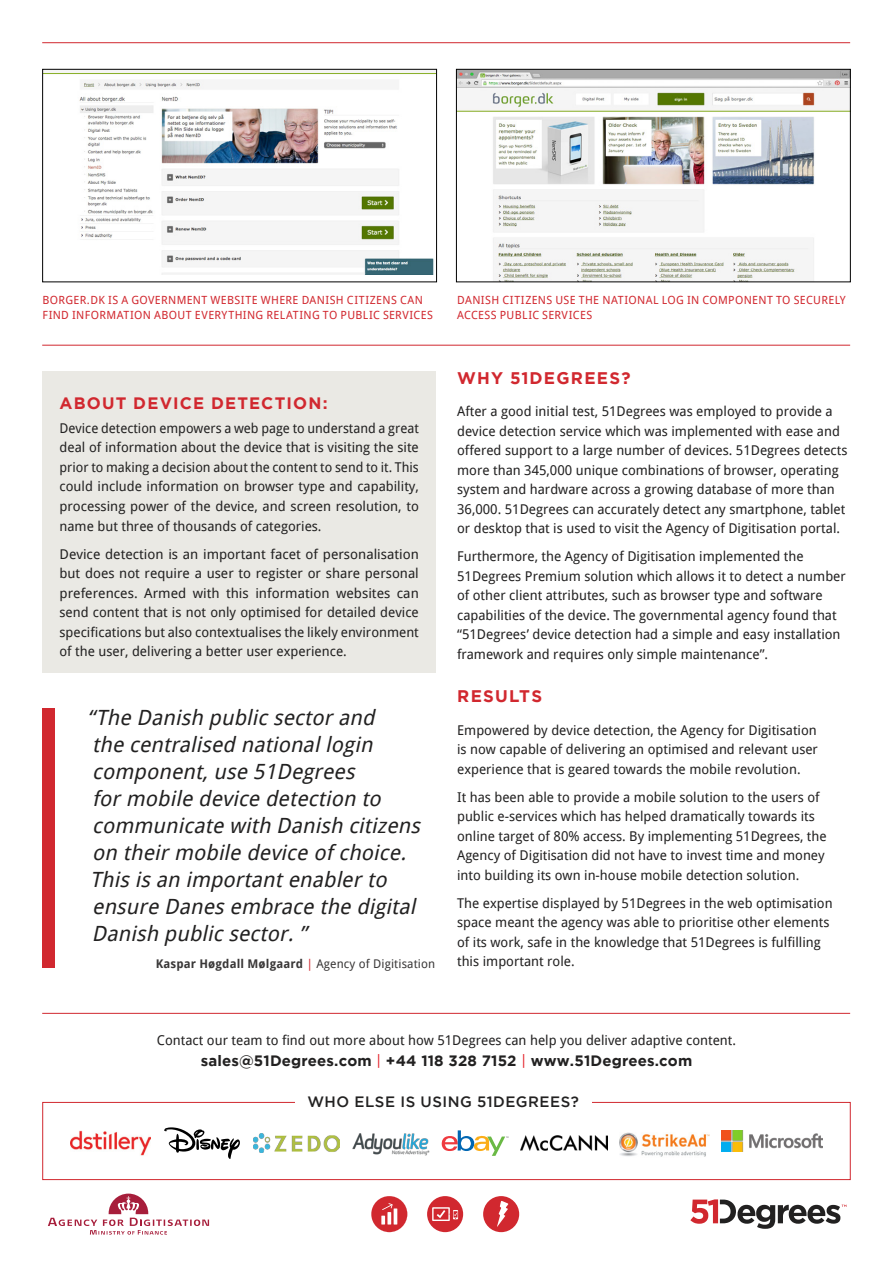
<style>
.page{position:relative;width:893px;height:1263px;background:#fff}
.page>*{position:absolute;margin:0;border:0;box-sizing:border-box;transform-origin:0 0}
.t1{font:italic 21px/27px "Droid Sans";color:#222121}
.t2{font:700 16.8px "Gotham";letter-spacing:.07em;color:#d1282f}
.t3{font:700 16.5px "Gotham";letter-spacing:.07em;color:#d1282f}
.t4{font:700 15px "Gotham";letter-spacing:.01em;color:#222121}
.t5{font:500 15px "Gotham";letter-spacing:.035em;color:#222121}
.t6{font:13.5px/19.5px "Droid Sans";color:#222121}
.t7{font:700 12px "Droid Sans";letter-spacing:.01em;color:#3a3838}
.t8{font:11.25px/15px "Droid Sans";letter-spacing:.03em;color:#d1282f}
.s1{font-weight:400;color:#d1282f}
.s2{font-weight:400}
.s3{font-weight:400;color:#e31b23}
</style>
<div class="page">
<img style="left:458px;top:71px;width:390px;height:209px">
<div style="left:456px;top:69px;width:394px;height:213px;border:1px solid #000"></div>
<img style="left:45px;top:71px;width:390px;height:204px">
<div style="left:43px;top:69px;width:394px;height:213px;border:1px solid #000"></div>
<hr style="left:42px;top:345px;width:808px;height:1px;background:#d1282f">
<hr style="left:42px;top:42px;width:808px;height:1px;background:#d1282f">
<hr style="left:42px;top:1013px;width:808px;height:1px;background:#d1282f">
<svg style="left:483px;top:1196px;width:36px;height:36px"></svg>
<svg style="left:690px;top:1199px;width:156px;height:30px"></svg>
<svg style="left:371px;top:1196px;width:36px;height:36px"></svg>
<svg style="left:427px;top:1196px;width:36px;height:36px"></svg>
<svg style="left:48px;top:1193px;width:161px;height:41px"></svg>
<div style="left:43px;top:709px;width:12px;height:259px;background:#d1282f"></div>
<div style="left:43px;top:372px;width:393px;height:301px;background:#eae9e4"></div>
<div style="left:43px;top:1102px;width:807px;height:78px;border:1px solid #d1282f"></div>
<div style="left:295px;top:1092px;width:296px;height:19px;background:#fff"></div>
<img style="left:619px;top:1133px;width:91px;height:24px">
<img style="left:722px;top:1130px;width:101px;height:22px">
<svg style="left:442px;top:1130px;width:67px;height:26px"></svg>
<img style="left:70px;top:1130px;width:81px;height:26px">
<svg style="left:164px;top:1127px;width:76px;height:32px"></svg>
<img style="left:253px;top:1134px;width:86px;height:18px">
<img style="left:352px;top:1133px;width:78px;height:23px">
<img style="left:521px;top:1135px;width:86px;height:16px">
<p class="t8" style="left:43px;top:292px;width:392px">BORGER.DK IS A GOVERNMENT WEBSITE WHERE DANISH CITIZENS CAN<br>FIND INFORMATION ABOUT EVERYTHING RELATING TO PUBLIC SERVICES</p>
<p class="t8" style="left:457px;top:292px;width:390px">DANISH CITIZENS USE THE NATIONAL LOG IN COMPONENT TO SECURELY<br>ACCESS PUBLIC SERVICES</p>
<p class="t3" style="left:60px;top:394px;width:269px">ABOUT DEVICE DETECTION:</p>
<p class="t6" style="left:60px;top:418px;width:361px;text-align:justify">Device detection empowers a web page to understand a great deal of information about the device that is visiting the site prior to making a decision about the content to send to it. This could include information on browser type and capability, processing power of the device, and screen resolution, to name but three of thousands of categories.</p>
<p class="t6" style="left:60px;top:543px;width:361px;text-align:justify">Device detection is an important facet of personalisation but does not require a user to register or share personal preferences. Armed with this information websites can send content that is not only optimised for detailed device specifications but also contextualises the likely environment of the user, delivering a better user experience.</p>
<p class="t1" style="left:87px;top:703px;width:340px">“The Danish publicsectorand<br>the centralised nationallogin component,use 51Degrees formobile device detection to communicate with Danish citizens on theirmobile device ofchoice.<br>Thisisan importantenablerto ensure Danesembrace the digital<br>Danish publicsector.”</p>
<p class="t7" style="left:156px;top:955px;width:281px">Kaspar Høgdall Mølgaard <span class="s1">|</span> <span class="s2">Agency of Digitisation</span></p>
<p class="t2" style="left:457px;top:368px;width:175px">WHY 51DEGREES?</p>
<p class="t6" style="left:457px;top:401px;width:392px">After a good initial test, 51Degrees was employed to provide a device detection service which was implemented with ease and offered support to a large number of devices. 51Degrees detects more than 345,000 unique combinations of browser, operating system and hardware across a growing database of more than 36,000. 51Degrees can accurately detect any smartphone, tablet or desktop that is used to visit the Agency of Digitisation portal.</p>
<p class="t6" style="left:457px;top:546px;width:390px">Furthermore, the Agency of Digitisation implemented the 51Degrees Premium solution which allows it to detect a number of other client attributes, such as browser type and software capabilities of the device. The governmental agency found that “51Degrees’ device detection had a simple and easy installation framework and requires only simple maintenance”.</p>
<p class="t2" style="left:457px;top:686px;width:86px">RESULTS</p>
<p class="t6" style="left:457px;top:720px;width:362px;text-align:justify">Empowered by device detection, the Agency for Digitisation is now capable of delivering an optimised and relevant user experience that is geared towards the mobile revolution.</p>
<p class="t6" style="left:457px;top:786px;width:371px">It has been able to provide a mobile solution to the users of public e-services which has helped dramatically towards its online target of 80% access. By implementing 51Degrees, the Agency of Digitisation did not have to invest time and money into building its own in-house mobile detection solution.</p>
<p class="t6" style="left:457px;top:892px;width:377px">The expertise displayed by 51Degrees in the web optimisation space meant the agency was able to prioritise other elements of its work, safe in the knowledge that 51Degrees is fulfilling this important role.</p>
<p class="t6" style="left:157px;top:1030px;width:581px">Contact our team to find out more about how 51Degrees can help you deliver adaptive content.</p>
<p class="t4" style="left:201px;top:1052px;width:493px">sales@51Degrees.com <span class="s3">|</span> +44 118 328 7152 <span class="s3">|</span> www.51Degrees.com</p>
<p class="t5" style="left:307px;top:1093px;width:273px">WHO ELSE IS USING 51DEGREES?</p>
</div>
